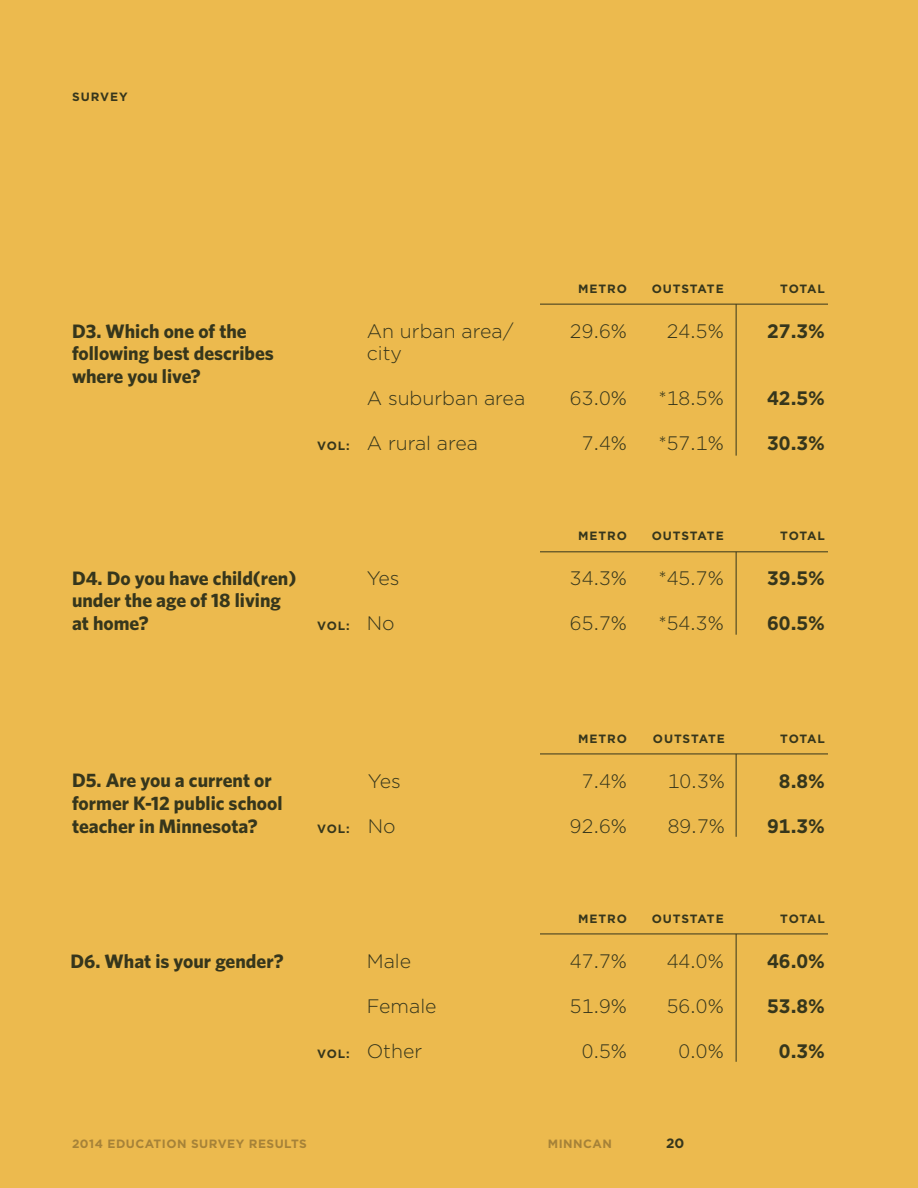
<style>
.page{position:relative;width:918px;height:1188px;background:#ecba4e}
.page>*{position:absolute;margin:0;border:0;box-sizing:border-box;transform-origin:0 0}
.t1{font:700 19.5px/22.5px "Whitney HTF";color:#36361c}
.t2{font:300 19.5px/22.5px "Gotham";color:#36361c}
.t3{font:700 19.5px "Gotham";color:#36361c}
.t4{font:700 13.5px "Gotham";color:#36361c}
.t5{font:700 12px "Gotham";letter-spacing:.08em;color:#36361c}
.t6{font:700 12px "Gotham";letter-spacing:.04em;color:#a68238}
.s1{font-weight:700;font-size:12px}
.s2{font-weight:300;font-size:19.5px}
</style>
<div class="page">
<hr style="left:540px;top:304px;width:288px;height:1px;background:#36361c">
<hr style="left:736px;top:304px;width:1px;height:152px;background:#36361c">
<hr style="left:540px;top:551px;width:288px;height:1px;background:#36361c">
<hr style="left:736px;top:552px;width:1px;height:83px;background:#36361c">
<hr style="left:540px;top:754px;width:288px;height:1px;background:#36361c">
<hr style="left:736px;top:754px;width:1px;height:83px;background:#36361c">
<hr style="left:540px;top:934px;width:288px;height:1px;background:#36361c">
<hr style="left:736px;top:934px;width:1px;height:128px;background:#36361c">
<p class="t5" style="left:72px;top:89px;width:57px">SURVEY</p>
<p class="t1" style="left:72px;top:319px;width:203px">D3. Which one of the following best describes where you live?</p>
<p class="t5" style="left:578px;top:280px;width:50px">METRO</p>
<p class="t5" style="left:652px;top:280px;width:73px">OUTSTATE</p>
<p class="t5" style="left:780px;top:280px;width:46px">TOTAL</p>
<p class="t2" style="left:367px;top:319px;width:149px">An urban area/ city</p>
<p class="t2" style="left:570px;top:319px;width:59px">29.6%</p>
<p class="t2" style="left:667px;top:319px;width:59px">24.5%</p>
<p class="t3" style="left:767px;top:318px;width:59px">27.3%</p>
<p class="t2" style="left:367px;top:386px;width:160px">A suburban area</p>
<p class="t2" style="left:570px;top:386px;width:59px">63.0%</p>
<p class="t2" style="left:658px;top:386px;width:67px">*18.5%</p>
<p class="t3" style="left:767px;top:385px;width:59px">42.5%</p>
<p class="t2" style="left:317px;top:431px;width:162px"><span class="s1">VOL:</span> A rural area</p>
<p class="t2" style="left:582px;top:431px;width:47px">7.4%</p>
<p class="t2" style="left:658px;top:431px;width:67px">*57.1%</p>
<p class="t3" style="left:767px;top:430px;width:59px">30.3%</p>
<p class="t1" style="left:72px;top:566px;width:226px">D4. Do you have child(ren) under the age of 18 living at home?</p>
<p class="t5" style="left:578px;top:528px;width:50px">METRO</p>
<p class="t5" style="left:652px;top:528px;width:73px">OUTSTATE</p>
<p class="t5" style="left:780px;top:528px;width:46px">TOTAL</p>
<p class="t2" style="left:367px;top:566px;width:34px">Yes</p>
<p class="t2" style="left:570px;top:566px;width:59px">34.3%</p>
<p class="t2" style="left:658px;top:566px;width:67px">*45.7%</p>
<p class="t3" style="left:767px;top:565px;width:59px">39.5%</p>
<p class="t5" style="left:317px;top:618px;width:79px">VOL: <span class="s2">No</span></p>
<p class="t2" style="left:570px;top:611px;width:59px">65.7%</p>
<p class="t2" style="left:658px;top:611px;width:67px">*54.3%</p>
<p class="t3" style="left:767px;top:610px;width:59px">60.5%</p>
<p class="t1" style="left:72px;top:769px;width:212px">D5. Are you a current or former K-12 public school teacher in Minnesota?</p>
<p class="t5" style="left:578px;top:730px;width:50px">METRO</p>
<p class="t5" style="left:653px;top:730px;width:73px">OUTSTATE</p>
<p class="t5" style="left:780px;top:730px;width:46px">TOTAL</p>
<p class="t2" style="left:368px;top:769px;width:34px">Yes</p>
<p class="t2" style="left:582px;top:769px;width:47px">7.4%</p>
<p class="t2" style="left:668px;top:769px;width:59px">10.3%</p>
<p class="t3" style="left:779px;top:768px;width:48px">8.8%</p>
<p class="t5" style="left:317px;top:820px;width:80px">VOL: <span class="s2">No</span></p>
<p class="t2" style="left:570px;top:814px;width:59px">92.6%</p>
<p class="t2" style="left:668px;top:814px;width:59px">89.7%</p>
<p class="t3" style="left:767px;top:813px;width:59px">91.3%</p>
<p class="t5" style="left:578px;top:910px;width:50px">METRO</p>
<p class="t5" style="left:652px;top:910px;width:73px">OUTSTATE</p>
<p class="t5" style="left:780px;top:910px;width:46px">TOTAL</p>
<p class="t1" style="left:70px;top:949px;width:215px">D6. What is your gender?</p>
<p class="t2" style="left:367px;top:949px;width:46px">Male</p>
<p class="t2" style="left:570px;top:949px;width:59px">47.7%</p>
<p class="t2" style="left:667px;top:949px;width:59px">44.0%</p>
<p class="t3" style="left:767px;top:948px;width:59px">46.0%</p>
<p class="t2" style="left:367px;top:994px;width:71px">Female</p>
<p class="t2" style="left:570px;top:994px;width:59px">51.9%</p>
<p class="t2" style="left:667px;top:994px;width:59px">56.0%</p>
<p class="t3" style="left:767px;top:993px;width:59px">53.8%</p>
<p class="t2" style="left:317px;top:1039px;width:107px"><span class="s1">VOL:</span> Other</p>
<p class="t2" style="left:582px;top:1039px;width:47px">0.5%</p>
<p class="t2" style="left:678px;top:1039px;width:47px">0.0%</p>
<p class="t3" style="left:779px;top:1038px;width:48px">0.3%</p>
<p class="t6" style="left:72px;top:1135px;width:236px">2014 EDUCATION SURVEY RESULTS</p>
<p class="t6" style="left:548px;top:1135px;width:66px">MINNCAN</p>
<p class="t4" style="left:666px;top:1134px;width:20px">20</p>
</div>
